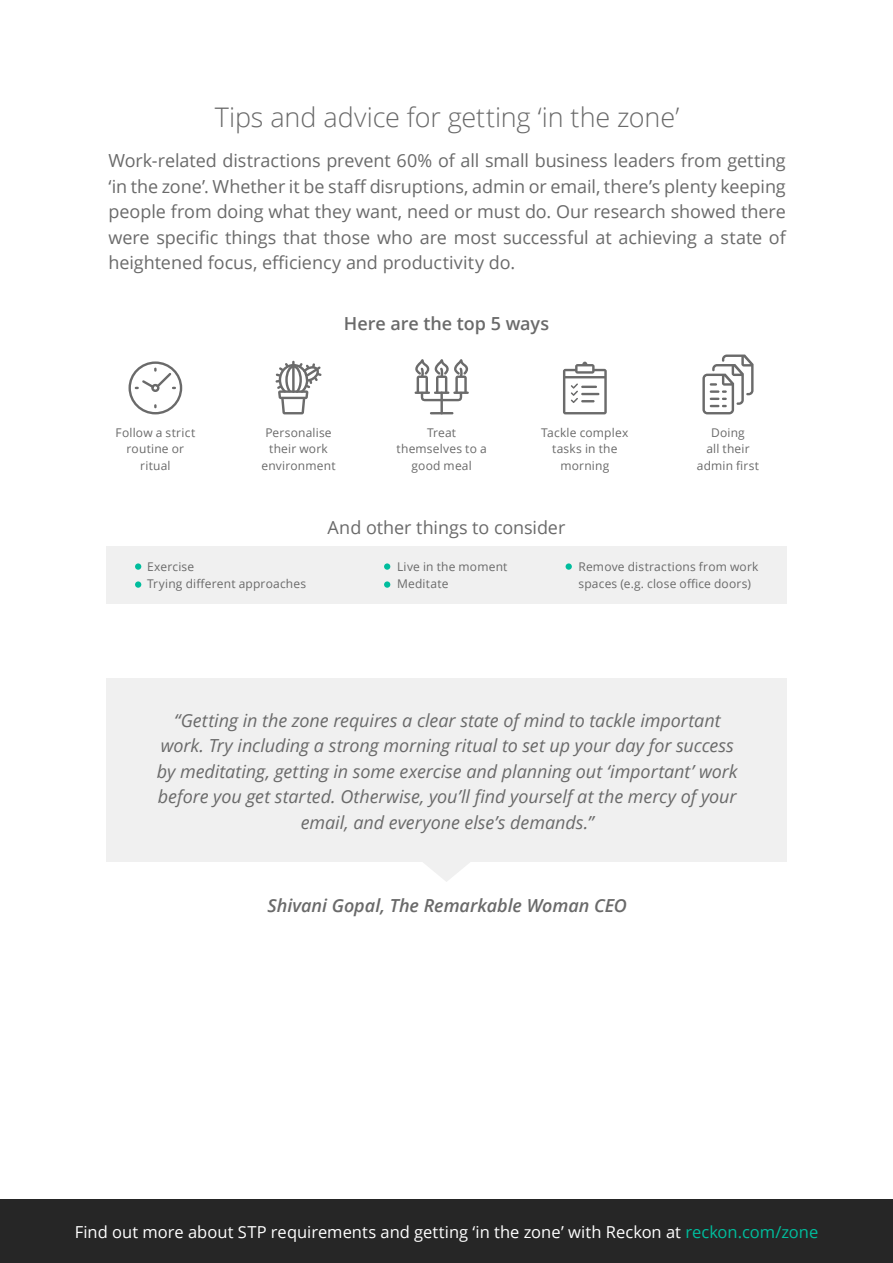
<style>
.page{position:relative;width:893px;height:1263px;background:#fff}
.page>*{position:absolute;margin:0;border:0;box-sizing:border-box;transform-origin:0 0}
.t1{font:300 27px "Open Sans";letter-spacing:-.005em;color:#6a6a6a}
.t2{font:18px/25.5px "Open Sans";letter-spacing:-.005em;color:#6a6a6a;text-align:justify}
.t3{font:italic 18px/25.5px "Open Sans";letter-spacing:-.005em;color:#6a6a6a;text-align:center}
.t4{font:italic 600 18px "Open Sans";color:#6a6a6a}
.t5{font:600 18px "Open Sans";letter-spacing:-.005em;color:#6a6a6a}
.t6{font:16.5px "Open Sans";color:#fff}
.t7{font:12px/16.5px "Open Sans";letter-spacing:.015em;color:#6a6a6a;text-align:center}
.s1{color:#00bd9d}
</style>
<div class="page">
<div style="left:106px;top:546px;width:681px;height:58px;background:#f0f0f0"></div>
<div style="left:0;top:1200px;width:893px;height:63px;background:#262626"></div>
<svg style="left:128px;top:361px;width:55px;height:54px"></svg>
<hr style="left:292px;top:361px;width:3px;height:32px;background:#6b6b6b">
<svg style="left:275px;top:363px;width:47px;height:51px"></svg>
<svg style="left:415px;top:359px;width:53px;height:42px"></svg>
<hr style="left:453px;top:391px;width:16px;height:3px;background:#6b6b6b">
<hr style="left:440px;top:391px;width:3px;height:23px;background:#6b6b6b">
<hr style="left:430px;top:412px;width:23px;height:2px;background:#6b6b6b">
<svg style="left:702px;top:354px;width:52px;height:60px"></svg>
<svg style="left:563px;top:362px;width:44px;height:52px"></svg>
<div style="left:135px;top:563px;width:6px;height:7px;background:#00bd9d;border-radius:50%"></div>
<div style="left:135px;top:581px;width:6px;height:7px;background:#00bd9d;border-radius:50%"></div>
<div style="left:566px;top:563px;width:6px;height:7px;background:#00bd9d;border-radius:50%"></div>
<div style="left:106px;top:678px;width:681px;height:184px;background:#f0f0f0"></div>
<svg style="left:423px;top:862px;width:47px;height:20px"></svg>
<div style="left:384px;top:563px;width:6px;height:7px;background:#00bd9d;border-radius:50%"></div>
<div style="left:384px;top:581px;width:6px;height:7px;background:#00bd9d;border-radius:50%"></div>
<h1 class="t1" style="left:215px;top:99px;width:466px">Tips and advice for getting ‘in the zone’</h1>
<p class="t2" style="left:108px;top:147px;width:679px">Work-related distractions prevent 60% of all small business leaders from getting ‘in the zone’. Whether it be staff disruptions, admin or email, there’s plenty keeping people from doing what they want, need or must do. Our research showed there were specific things that those who are most successful at achieving a state of heightened focus, efficiency and productivity do.</p>
<p class="t7" style="left:115px;top:424px;width:81px">Follow a strict routine or ritual</p>
<p class="t5" style="left:344px;top:311px;width:207px">Here are the top 5 ways</p>
<p class="t7" style="left:261px;top:424px;width:76px">Personalise their work environment</p>
<p class="t7" style="left:397px;top:424px;width:92px">Treat themselves to a good meal</p>
<p class="t7" style="left:541px;top:424px;width:89px">Tackle complex tasks in the morning</p>
<p class="t7" style="left:697px;top:424px;width:64px">Doing<br>all their admin first</p>
<p class="t2" style="left:328px;top:514px;width:239px">And other things to consider</p>
<p class="t7" style="left:147px;top:558px;width:161px;text-align:left">Exercise<br>Trying different approaches</p>
<p class="t7" style="left:397px;top:558px;width:112px;text-align:left">Live in the moment<br>Meditate</p>
<p class="t7" style="left:578px;top:558px;width:182px;text-align:left">Remove distractions from work spaces (e.g. close office doors)</p>
<p class="t3" style="left:157px;top:707px;width:582px">“Getting in the zone requires a clear state of mind to tackle important work. Try including a strong morning ritual to set up your day for success by meditating, getting in some exercise and planning out ‘important’ work before you get started. Otherwise, you’ll find yourself at the mercy of your email, and everyone else’s demands.”</p>
<p class="t4" style="left:268px;top:893px;width:361px">Shivani Gopal, The Remarkable Woman CEO</p>
<p class="t6" style="left:75px;top:1220px;width:745px">Find out more about STP requirements and getting ‘in the zone’ with Reckon at <span class="s1">reckon.com/zone</span></p>
</div>
